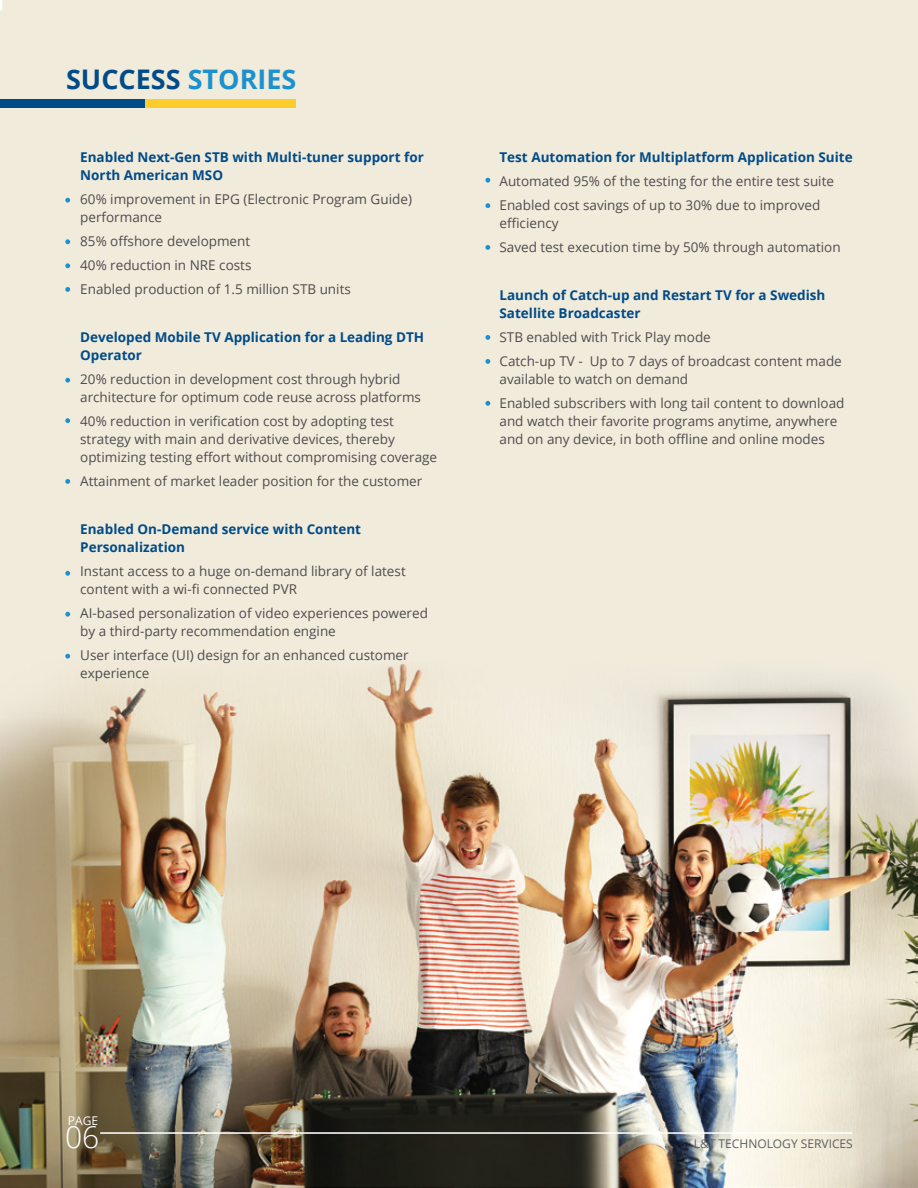
<style>
.page{position:relative;width:918px;height:1188px;background:#fff}
.page>*{position:absolute;margin:0;border:0;box-sizing:border-box;transform-origin:0 0}
.t1{font:300 30px "Open Sans";color:#fff}
.t2{font:700 27px "Open Sans";color:#004b88}
.t3{font:13.5px/18px "Open Sans";color:#4d4d4f}
.t4{font:700 13.5px/18px "Open Sans";color:#004b88}
.t5{font:12px "Open Sans";color:#5d5e5e}
.t6{font:12px "Open Sans";color:#fff}
.s1{color:#1c91d0}
</style>
<div class="page">
<img style="left:0;top:0;width:918px;height:1188px">
<div style="left:0;top:99px;width:145px;height:8px;background:#004b88"></div>
<div style="left:145px;top:99px;width:151px;height:8px;background:#ffcd2b"></div>
<hr style="left:100px;top:1132px;width:752px;height:2px;background:#fff">
<svg style="left:65px;top:198px;width:5px;height:5px"></svg>
<svg style="left:485px;top:203px;width:5px;height:5px"></svg>
<svg style="left:485px;top:245px;width:5px;height:5px"></svg>
<svg style="left:485px;top:335px;width:5px;height:5px"></svg>
<svg style="left:485px;top:359px;width:5px;height:5px"></svg>
<svg style="left:485px;top:401px;width:5px;height:5px"></svg>
<svg style="left:485px;top:178px;width:5px;height:5px"></svg>
<svg style="left:65px;top:239px;width:5px;height:5px"></svg>
<svg style="left:65px;top:263px;width:5px;height:5px"></svg>
<svg style="left:65px;top:287px;width:5px;height:5px"></svg>
<svg style="left:65px;top:378px;width:5px;height:5px"></svg>
<svg style="left:65px;top:418px;width:5px;height:5px"></svg>
<svg style="left:65px;top:479px;width:5px;height:5px"></svg>
<svg style="left:65px;top:571px;width:5px;height:5px"></svg>
<svg style="left:65px;top:612px;width:5px;height:5px"></svg>
<svg style="left:65px;top:654px;width:5px;height:5px"></svg>
<h2 class="t2" style="left:66px;top:60px;width:232px">SUCCESS <span class="s1">STORIES</span></h2>
<p class="t4" style="left:80px;top:148px;width:345px">Enabled Next-Gen STB with Multi-tuner support for<br>North American MSO</p>
<p class="t3" style="left:80px;top:190px;width:333px">60% improvement in EPG (Electronic Program Guide) performance</p>
<p class="t3" style="left:80px;top:229px;width:272px;line-height:24px">85% offshore development<br>40% reduction in NRE costs<br>Enabled production of 1.5 million STB units</p>
<p class="t4" style="left:80px;top:328px;width:346px">Developed Mobile TV Application for a Leading DTH<br>Operator</p>
<p class="t3" style="left:80px;top:370px;width:342px">20% reduction in development cost through hybrid architecture for optimum code reuse across platforms</p>
<p class="t3" style="left:80px;top:412px;width:358px">40% reduction in verification cost by adopting test strategy with main and derivative devices, thereby optimizing testing effort without compromising coverage</p>
<p class="t3" style="left:80px;top:472px;width:344px">Attainment of market leader position for the customer</p>
<p class="t4" style="left:80px;top:520px;width:282px">Enabled On-Demand service with Content<br>Personalization</p>
<p class="t3" style="left:80px;top:562px;width:327px">Instant access to a huge on-demand library of latest content with a wi-fi connected PVR</p>
<p class="t3" style="left:80px;top:604px;width:349px">AI-based personalization of video experiences powered by a third-party recommendation engine</p>
<p class="t3" style="left:80px;top:646px;width:330px">User interface (UI) design for an enhanced customer experience</p>
<p class="t4" style="left:499px;top:148px;width:355px">Test Automation for Multiplatform Application Suite</p>
<p class="t3" style="left:499px;top:169px;width:336px;line-height:24px">Automated 95% of the testing for the entire test suite<br>Enabled cost savings of up to 30% due to improved</p>
<p class="t3" style="left:499px;top:211px;width:343px;line-height:24px">efficiency<br>Saved test execution time by 50% through automation</p>
<p class="t4" style="left:499px;top:286px;width:328px">Launch of Catch-up and Restart TV for a Swedish<br>Satellite Broadcaster</p>
<p class="t3" style="left:499px;top:325px;width:344px;line-height:24px">STB enabled with Trick Play mode<br>Catch-up TV - Up to 7 days of broadcast content made</p>
<p class="t3" style="left:499px;top:367px;width:347px;line-height:24px">available to watch on demand<br>Enabled subscribers with long tail content to download</p>
<p class="t3" style="left:499px;top:412px;width:340px">and watch their favorite programs anytime, anywhere and on any device, in both offline and online modes</p>
<p class="t6" style="left:68px;top:1113px;width:32px">PAGE</p>
<h1 class="t1" style="left:65px;top:1117px;width:36px">06</h1>
<p class="t5" style="left:694px;top:1136px;width:161px">L&amp;T TECHNOLOGY SERVICES</p>
</div>
